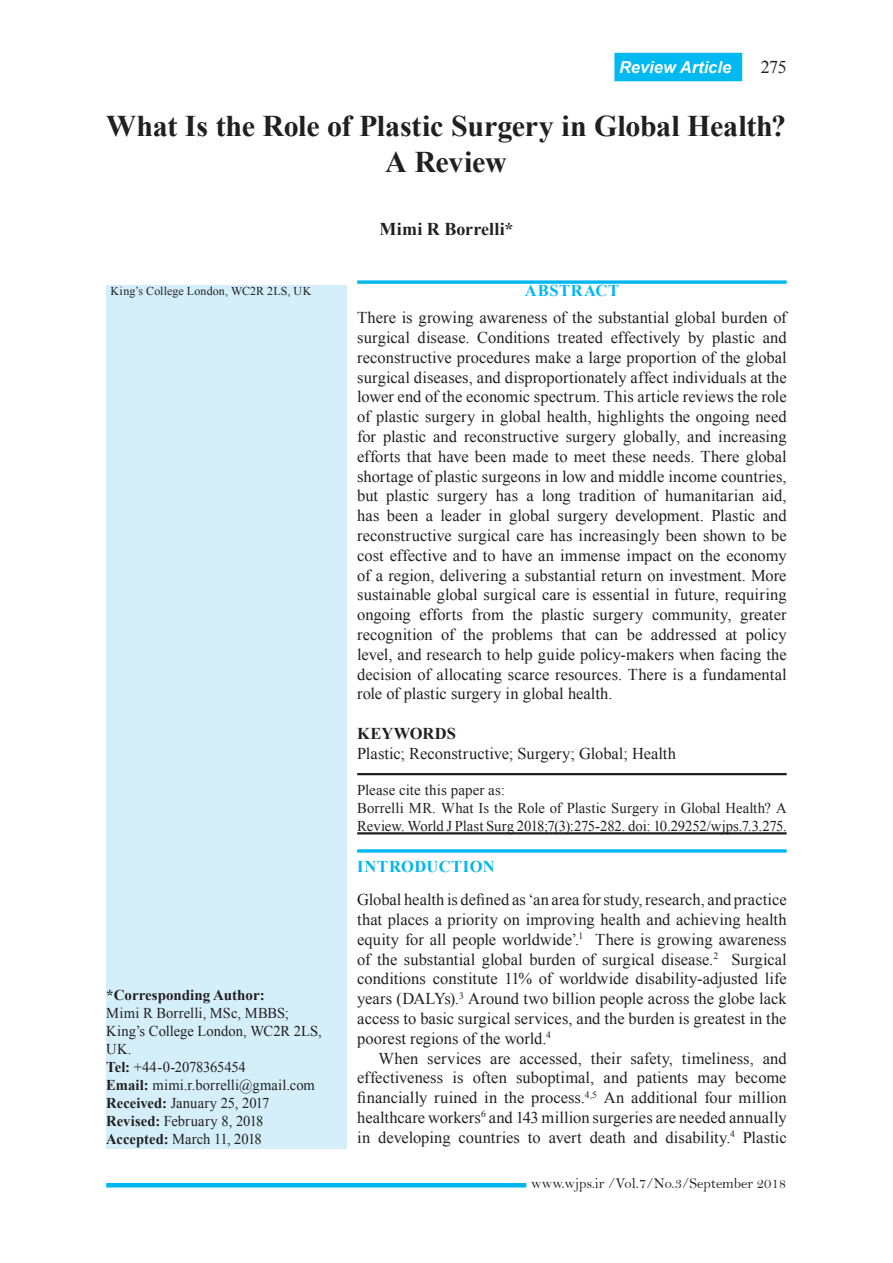
<style>
.page{position:relative;width:893px;height:1263px;background:#fff}
.page>*{position:absolute;margin:0;border:0;box-sizing:border-box;transform-origin:0 0}
.t1{font:700 30px/36px "Times New Roman";letter-spacing:-.01em;color:#231f20;text-align:center}
.t2{font:700 18px "Times New Roman";letter-spacing:.01em;color:#231f20}
.t3{font:italic 700 18px "Times New Roman";color:#fff}
.t4{font:16.5px/19.8px "Times New Roman";color:#231f20;text-align:justify}
.t5{font:italic 700 16.5px "Arial";color:#fff}
.t6{font:700 16.5px "Times New Roman";letter-spacing:.03em;color:#00b6f0}
.t7{font:700 16.5px "Times New Roman";letter-spacing:.05em;color:#00b6f0}
.t8{font:700 16.5px "Times New Roman";letter-spacing:.005em;color:#231f20}
.t9{font:15px/18px "Times New Roman";color:#231f20}
.t10{font:15px "Bell";color:#231f20}
.t11{font:700 15px "Times New Roman";color:#231f20}
.t12{font:12px "Times New Roman";letter-spacing:.01em;color:#231f20}
.s1{font-weight:400;font-style:normal;color:#231f20}
.s2{font-weight:700}
</style>
<div class="page">
<hr style="left:106px;top:1183px;width:420px;height:4px;background:#00b6f0">
<svg style="left:357px;top:280px;width:430px;height:4px;background:#27c1f2"></svg>
<hr style="left:357px;top:773px;width:430px;height:2px;background:#231f20">
<hr style="left:357px;top:832px;width:430px;height:2px;background:#231f20">
<svg style="left:357px;top:849px;width:430px;height:4px;background:#27c1f2"></svg>
<div style="left:106px;top:285px;width:241px;height:863px;background:#d4effa"></div>
<div style="left:614px;top:53px;width:128px;height:28px;background:#00b9f1"></div>
<p class="t3" style="left:687px;top:54px;width:101px">Borrelli <span class="s1">275</span></p>
<p class="t5" style="left:619px;top:57px;width:114px">Review Article</p>
<h1 class="t1" style="left:106px;top:107px;width:681px">What Is the Role of Plastic Surgery in Global Health?<br>A Review</h1>
<p class="t12" style="left:111px;top:283px;width:202px">King’s College London, WC2R 2LS, UK</p>
<p class="t11" style="left:106px;top:984px;width:160px">*Corresponding Author:</p>
<p class="t9" style="left:106px;top:1004px;width:217px">Mimi R Borrelli, MSc, MBBS;<br>King’s College London, WC2R 2LS,<br>UK.<br><span class="s2">Tel:</span> +44-0-2078365454<br><span class="s2">Email:</span> mimi.r.borrelli@gmail.com<br><span class="s2">Received:</span> January 25, 2017<br><span class="s2">Revised:</span> February 8, 2018<br><span class="s2">Accepted:</span> March 11, 2018</p>
<p class="t2" style="left:380px;top:216px;width:135px">Mimi R Borrelli*</p>
<p class="t7" style="left:525px;top:279px;width:96px">ABSTRACT</p>
<p class="t4" style="left:357px;top:307px;width:431px">There is growing awareness of the substantial global burden of surgical disease. Conditions treated effectively by plastic and reconstructive procedures make a large proportion of the global surgical diseases, and disproportionately affect individuals at the lower end of the economic spectrum. This article reviews the role of plastic surgery in global health, highlights the ongoing need for plastic and reconstructive surgery globally, and increasing efforts that have been made to meet these needs. There global shortage of plastic surgeons in low and middle income countries, but plastic surgery has a long tradition of humanitarian aid, has been a leader in global surgery development. Plastic and reconstructive surgical care has increasingly been shown to be cost effective and to have an immense impact on the economy of a region, delivering a substantial return on investment. More sustainable global surgical care is essential in future, requiring ongoing efforts from the plastic surgery community, greater recognition of the problems that can be addressed at policy level, and research to help guide policy-makers when facing the decision of allocating scarce resources. There is a fundamental role of plastic surgery in global health.</p>
<p class="t8" style="left:357px;top:721px;width:100px">KEYWORDS</p>
<p class="t4" style="left:357px;top:743px;width:320px">Plastic; Reconstructive; Surgery; Global; Health</p>
<p class="t9" style="left:357px;top:780px;width:431px">Please cite this paper as:<br>Borrelli MR. What Is the Role of Plastic Surgery in Global Health? A<br>Review. World J Plast Surg 2018;7(3):275-282. doi: 10.29252/wjps.7.3.275.</p>
<p class="t6" style="left:357px;top:855px;width:139px">INTRODUCTION</p>
<p class="t4" style="left:357px;top:889px;width:431px">Global health is defined as ‘an area for study, research, and practice that places a priority on improving health and achieving health equity for all people worldwide’.<sup>1</sup> There is growing awareness of the substantial global burden of surgical disease.<sup>2</sup> Surgical conditions constitute 11% of worldwide disability-adjusted life years (DALYs).<sup>3</sup> Around two billion people across the globe lack access to basic surgical services, and the burden is greatest in the poorest regions of the world.<sup>4</sup></p>
<p class="t4" style="left:357px;top:1047px;width:431px;text-indent:21px">When services are accessed, their safety, timeliness, and effectiveness is often suboptimal, and patients may become financially ruined in the process.<sup>4,5</sup> An additional four million healthcare workers<sup>6</sup> and 143 million surgeries are needed annually in developing countries to avert death and disability.<sup>4</sup> Plastic</p>
<p class="t10" style="left:531px;top:1174px;width:256px">www.wjps.ir /Vol.7/No.3/September 2018</p>
</div>
